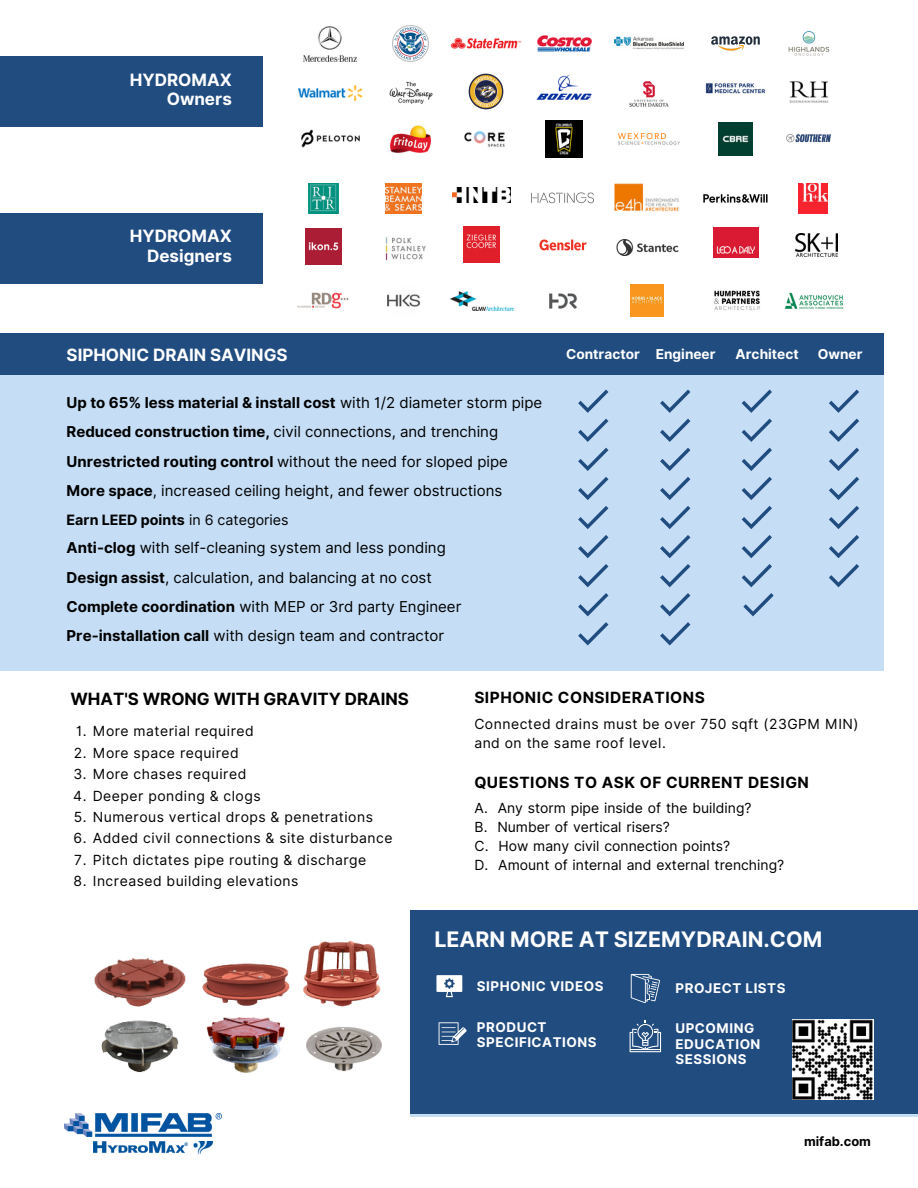
<style>
.page{position:relative;width:918px;height:1188px;background:#fff}
.page>*{position:absolute;margin:0;border:0;box-sizing:border-box;transform-origin:0 0}
.t1{font:700 21.45px "Inter";color:#fff}
.t2{font:700 16.95px "Inter";color:#fff}
.t3{font:700 16.95px "Inter";color:#000}
.t4{font:700 15.45px "Inter";letter-spacing:.035em;color:#000}
.t5{font:15px "Inter";color:#000}
.t6{font:700 15px "Inter";color:#000}
.t7{font:700 14.25px "Inter";color:#000}
.t8{font:13.95px/21.3px "Inter";letter-spacing:.035em;color:#000}
.t9{font:13.95px/19px "Inter";color:#000}
.t10{font:700 13.65px "Inter";color:#fff}
.t11{font:700 13.35px/15.6px "Inter";letter-spacing:.04em;color:#fff}
.t12{font:700 12.9px "Inter";color:#000}
.s1{font-weight:400}
.s2{font-weight:700}
</style>
<div class="page">
<img style="left:65px;top:1114px;width:156px;height:23px">
<img style="left:93px;top:1142px;width:120px;height:12px">
<img style="left:718px;top:122px;width:34px;height:34px">
<img style="left:389px;top:81px;width:44px;height:23px">
<img style="left:301px;top:129px;width:59px;height:19px">
<img style="left:545px;top:121px;width:38px;height:37px">
<img style="left:789px;top:81px;width:40px;height:22px">
<img style="left:464px;top:131px;width:41px;height:16px">
<img style="left:614px;top:36px;width:70px;height:14px">
<img style="left:392px;top:26px;width:36px;height:36px">
<img style="left:711px;top:36px;width:49px;height:15px">
<img style="left:303px;top:26px;width:53px;height:35px">
<img style="left:450px;top:37px;width:72px;height:12px">
<img style="left:787px;top:134px;width:44px;height:9px">
<img style="left:537px;top:35px;width:55px;height:17px">
<img style="left:390px;top:125px;width:41px;height:28px">
<img style="left:536px;top:75px;width:56px;height:25px">
<img style="left:789px;top:32px;width:40px;height:23px">
<img style="left:298px;top:85px;width:65px;height:16px">
<img style="left:630px;top:82px;width:39px;height:25px">
<img style="left:619px;top:133px;width:61px;height:12px">
<img style="left:468px;top:73px;width:36px;height:36px">
<img style="left:706px;top:83px;width:59px;height:11px">
<img style="left:532px;top:192px;width:62px;height:12px">
<img style="left:798px;top:184px;width:30px;height:29px">
<img style="left:703px;top:194px;width:65px;height:9px">
<img style="left:385px;top:236px;width:41px;height:25px">
<img style="left:540px;top:240px;width:46px;height:10px">
<img style="left:464px;top:227px;width:36px;height:36px">
<img style="left:616px;top:240px;width:62px;height:16px">
<img style="left:614px;top:183px;width:65px;height:29px">
<img style="left:452px;top:187px;width:59px;height:16px">
<img style="left:308px;top:183px;width:31px;height:30px">
<img style="left:385px;top:183px;width:36px;height:31px">
<img style="left:305px;top:229px;width:36px;height:36px">
<img style="left:795px;top:234px;width:42px;height:22px">
<img style="left:631px;top:284px;width:33px;height:33px">
<img style="left:388px;top:294px;width:31px;height:13px">
<img style="left:549px;top:293px;width:28px;height:16px">
<img style="left:714px;top:290px;width:46px;height:21px">
<img style="left:784px;top:292px;width:60px;height:17px">
<img style="left:450px;top:291px;width:63px;height:19px">
<img style="left:297px;top:292px;width:52px;height:17px">
<img style="left:713px;top:228px;width:45px;height:29px">
<div style="left:0;top:213px;width:262px;height:71px;background:#214c80"></div>
<div style="left:0;top:56px;width:263px;height:71px;background:#214c80"></div>
<div style="left:0;top:337px;width:884px;height:333px;background:#c5def6"></div>
<div style="left:0;top:333px;width:884px;height:42px;background:#214c80"></div>
<svg style="left:578px;top:390px;width:30px;height:23px"></svg>
<svg style="left:578px;top:419px;width:30px;height:23px"></svg>
<svg style="left:578px;top:448px;width:30px;height:23px"></svg>
<svg style="left:578px;top:477px;width:30px;height:23px"></svg>
<svg style="left:578px;top:506px;width:30px;height:23px"></svg>
<svg style="left:578px;top:535px;width:30px;height:23px"></svg>
<svg style="left:578px;top:564px;width:30px;height:23px"></svg>
<svg style="left:578px;top:593px;width:30px;height:23px"></svg>
<svg style="left:578px;top:622px;width:30px;height:23px"></svg>
<svg style="left:742px;top:390px;width:30px;height:23px"></svg>
<svg style="left:742px;top:419px;width:30px;height:23px"></svg>
<svg style="left:742px;top:448px;width:30px;height:23px"></svg>
<svg style="left:742px;top:477px;width:30px;height:23px"></svg>
<svg style="left:742px;top:506px;width:30px;height:23px"></svg>
<svg style="left:742px;top:535px;width:30px;height:23px"></svg>
<svg style="left:742px;top:564px;width:30px;height:23px"></svg>
<svg style="left:829px;top:390px;width:30px;height:23px"></svg>
<svg style="left:829px;top:419px;width:30px;height:23px"></svg>
<svg style="left:829px;top:448px;width:30px;height:23px"></svg>
<svg style="left:829px;top:477px;width:30px;height:23px"></svg>
<svg style="left:829px;top:506px;width:30px;height:23px"></svg>
<svg style="left:829px;top:535px;width:30px;height:23px"></svg>
<svg style="left:829px;top:564px;width:30px;height:23px"></svg>
<svg style="left:743px;top:593px;width:31px;height:23px"></svg>
<svg style="left:660px;top:390px;width:30px;height:23px"></svg>
<svg style="left:660px;top:419px;width:30px;height:23px"></svg>
<svg style="left:660px;top:448px;width:30px;height:23px"></svg>
<svg style="left:660px;top:477px;width:30px;height:23px"></svg>
<svg style="left:660px;top:506px;width:30px;height:23px"></svg>
<svg style="left:660px;top:535px;width:30px;height:23px"></svg>
<svg style="left:660px;top:564px;width:30px;height:23px"></svg>
<svg style="left:660px;top:593px;width:30px;height:23px"></svg>
<svg style="left:660px;top:622px;width:30px;height:23px"></svg>
<div style="left:410px;top:1110px;width:508px;height:7px;background:#c5def6"></div>
<div style="left:410px;top:910px;width:508px;height:204px;background:#214c80"></div>
<img style="left:303px;top:940px;width:78px;height:67px">
<img style="left:202px;top:963px;width:88px;height:43px">
<img style="left:94px;top:958px;width:92px;height:49px">
<img style="left:206px;top:1017px;width:79px;height:56px">
<img style="left:101px;top:1020px;width:78px;height:52px">
<img style="left:306px;top:1026px;width:76px;height:46px">
<svg style="left:436px;top:975px;width:26px;height:22px"></svg>
<img style="left:792px;top:1019px;width:81px;height:80px">
<svg style="left:439px;top:1022px;width:28px;height:23px"></svg>
<svg style="left:631px;top:974px;width:29px;height:29px"></svg>
<svg style="left:630px;top:1021px;width:31px;height:31px"></svg>
<p class="t2" style="left:130px;top:69px;width:104px">HYDROMAX</p>
<p class="t2" style="left:167px;top:88px;width:67px">Owners</p>
<p class="t2" style="left:130px;top:226px;width:104px">HYDROMAX</p>
<p class="t2" style="left:147px;top:245px;width:86px">Designers</p>
<p class="t2" style="left:67px;top:344px;width:223px">SIPHONIC DRAIN SAVINGS</p>
<p class="t10" style="left:566px;top:346px;width:75px">Contractor</p>
<p class="t10" style="left:656px;top:346px;width:61px">Engineer</p>
<p class="t10" style="left:736px;top:346px;width:65px">Architect</p>
<p class="t10" style="left:818px;top:346px;width:46px">Owner</p>
<p class="t6" style="left:67px;top:394px;width:477px">Up to 65% less material &amp; install cost <span class="s1">with 1/2 diameter storm pipe</span></p>
<p class="t5" style="left:67px;top:423px;width:433px"><span class="s2">Reduced construction time,</span> civil connections, and trenching</p>
<p class="t5" style="left:67px;top:452px;width:443px"><span class="s2">Unrestricted routing control</span> without the need for sloped pipe</p>
<p class="t5" style="left:67px;top:481px;width:437px"><span class="s2">More space</span>, increased ceiling height, and fewer obstructions</p>
<p class="t7" style="left:67px;top:511px;width:224px">Earn LEED points <span class="s1">in 6 categories</span></p>
<p class="t5" style="left:67px;top:539px;width:381px"><span class="s2">Anti-clog</span> with self-cleaning system and less ponding</p>
<p class="t5" style="left:67px;top:568px;width:367px"><span class="s2">Design assist</span>, calculation, and balancing at no cost</p>
<p class="t5" style="left:67px;top:597px;width:396px"><span class="s2">Complete coordination</span> with MEP or 3rd party Engineer</p>
<p class="t5" style="left:67px;top:627px;width:379px"><span class="s2">Pre-installation call</span> with design team and contractor</p>
<p class="t3" style="left:70px;top:688px;width:340px">WHAT'S WRONG WITH GRAVITY DRAINS</p>
<p class="t8" style="left:93px;top:721px;width:162px">More material required</p>
<p class="t8" style="left:74px;top:742px;width:167px">2. More space required</p>
<p class="t8" style="left:73px;top:763px;width:174px">3. More chases required</p>
<p class="t8" style="left:73px;top:785px;width:189px">4. Deeper ponding &amp; clogs</p>
<p class="t8" style="left:93px;top:806px;width:282px">Numerous vertical drops &amp; penetrations</p>
<p class="t8" style="left:93px;top:828px;width:301px">Added civil connections &amp; site disturbance</p>
<p class="t8" style="left:74px;top:849px;width:294px">7. Pitch dictates pipe routing &amp; discharge</p>
<p class="t8" style="left:74px;top:870px;width:226px">8. Increased building elevations</p>
<p class="t8" style="left:76px;top:721px;width:12px">1.</p>
<p class="t8" style="left:74px;top:806px;width:14px">5.<br>6.</p>
<p class="t4" style="left:474px;top:688px;width:232px">SIPHONIC CONSIDERATIONS</p>
<p class="t8" style="left:474px;top:714px;width:386px;line-height:19.2px">Connected drains must be over 750 sqft (23GPM MIN) and on the same roof level.</p>
<p class="t4" style="left:474px;top:773px;width:336px">QUESTIONS TO ASK OF CURRENT DESIGN</p>
<p class="t9" style="left:475px;top:798px;width:311px">A. Any storm pipe inside of the building?<br>B. Number of vertical risers?<br>C. How many civil connection points?<br>D. Amount of internal and external trenching?</p>
<p class="t1" style="left:434px;top:926px;width:390px">LEARN MORE AT SIZEMYDRAIN.COM</p>
<p class="t11" style="left:477px;top:978px;width:128px">SIPHONIC VIDEOS</p>
<p class="t11" style="left:675px;top:981px;width:112px">PROJECT LISTS</p>
<p class="t11" style="left:477px;top:1019px;width:121px">PRODUCT<br>SPECIFICATIONS</p>
<p class="t11" style="left:675px;top:1020px;width:87px">UPCOMING<br>EDUCATION</p>
<p class="t11" style="left:675px;top:1052px;width:72px">SESSIONS</p>
<p class="t12" style="left:804px;top:1133px;width:68px">mifab.com</p>
</div>
